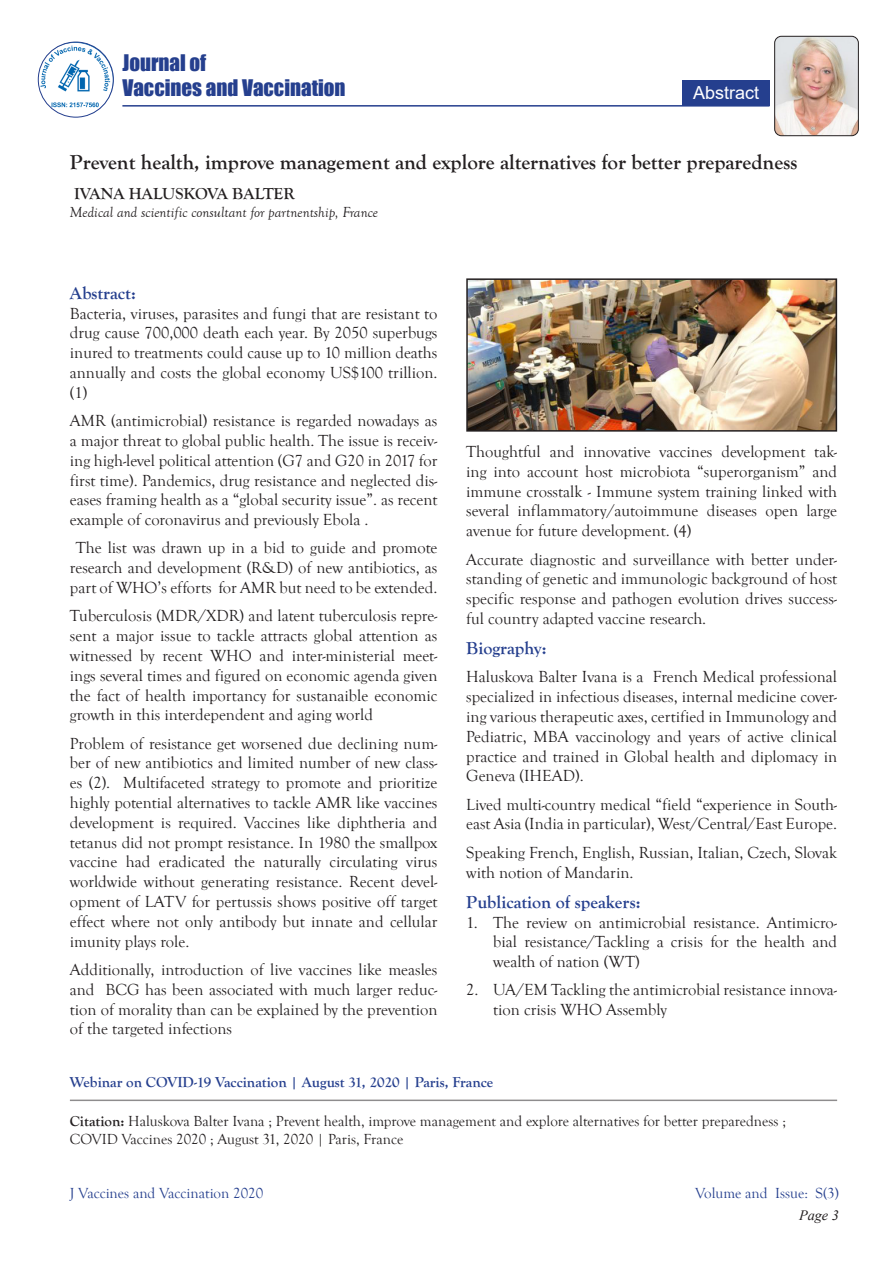
<style>
.page{position:relative;width:893px;height:1263px;background:#fff}
.page>*{position:absolute;margin:0;border:0;box-sizing:border-box;transform-origin:0 0}
.t1{font:700 21px "Goudy Old Style T";color:#231f20}
.t2{font:21px/25.2px "Impact";color:#253f8e}
.t3{font:700 18px "Goudy Old Style T";color:#253f8e}
.t4{font:18px "Arial";color:#fff}
.t5{font:16.5px/19.8px "Goudy Old Style T";color:#231f20;text-align:justify}
.t6{font:700 16.5px "Goudy Old Style T";color:#231f20}
.t7{font:15px/18px "Goudy Old Style T";color:#231f20}
.t8{font:700 15px "Goudy Old Style T";color:#253f8e}
.t9{font:italic 15px "Goudy Old Style T";color:#231f20}
.t10{font:15px "Goudy Old Style T";color:#253f8e}
.t11{font:italic 14.25px "Times New Roman";color:#231f20}
.s1{font-weight:700}
</style>
<div class="page">
<img style="left:38px;top:42px;width:75px;height:75px;border-radius:38px">
<div style="left:38px;top:42px;width:76px;height:76px;border:1px solid #253f8e;border-radius:50%"></div>
<div style="left:682px;top:80px;width:88px;height:25px;background:#253f8e"></div>
<hr style="left:122px;top:105px;width:647px;height:2px;background:#253f8e">
<img style="left:775px;top:36px;width:83px;height:100px">
<div style="left:774px;top:36px;width:85px;height:100px;border:1px solid #231f20;border-radius:7px"></div>
<hr style="left:70px;top:1099px;width:767px;height:2px;background:#231f20">
<img style="left:469px;top:281px;width:365px;height:148px">
<div style="left:466px;top:278px;width:371px;height:154px;border:2px solid #231f20"></div>
<p class="t2" style="left:122px;top:49px;width:225px">Journal of<br>Vaccines and Vaccination</p>
<p class="t4" style="left:693px;top:80px;width:68px">Abstract</p>
<p class="t1" style="left:70px;top:150px;width:729px">Prevent health, improve management and explore alternatives for better preparedness</p>
<p class="t6" style="left:74px;top:184px;width:222px">IVANA HALUSKOVA BALTER</p>
<p class="t9" style="left:70px;top:204px;width:310px">Medical and scientific consultant for partnentship, France</p>
<p class="t3" style="left:70px;top:283px;width:68px">Abstract:</p>
<p class="t5" style="left:70px;top:304px;width:369px">Bacteria, viruses, parasites and fungi that are resistant to drug cause 700,000 death each year. By 2050 superbugs inured to treatments could cause up to 10 million deaths annually and costs the global economy US$100 trillion. (1)</p>
<p class="t5" style="left:70px;top:411px;width:369px">AMR (antimicrobial) resistance is regarded nowadays as a major threat to global public health. The issue is receiv&shy;ing high-level political attention (G7 and G20 in 2017 for first time). Pandemics, drug resistance and neglected dis&shy;eases framing health as a “global security issue”. as recent example of coronavirus and previously Ebola .</p>
<p class="t5" style="left:70px;top:538px;width:369px;text-align:center">The list was drawn up in a bid to guide and promote research and development (R&amp;D) of new antibiotics, as part of WHO’s efforts for AMR but need to be extended.</p>
<p class="t5" style="left:70px;top:606px;width:369px">Tuberculosis (MDR/XDR) and latent tuberculosis repre&shy;sent a major issue to tackle attracts global attention as witnessed by recent WHO and inter-ministerial meet&shy;ings several times and figured on economic agenda given the fact of health importancy for sustanaible economic growth in this interdependent and aging world</p>
<p class="t5" style="left:70px;top:734px;width:369px">Problem of resistance get worsened due declining num&shy;ber of new antibiotics and limited number of new class&shy;es (2). Multifaceted strategy to promote and prioritize highly potential alternatives to tackle AMR like vaccines development is required. Vaccines like diphtheria and tetanus did not prompt resistance. In 1980 the smallpox vaccine had eradicated the naturally circulating virus worldwide without generating resistance. Recent devel&shy;opment of LATV for pertussis shows positive off target effect where not only antibody but innate and cellular imunity plays role.</p>
<p class="t5" style="left:70px;top:960px;width:369px">Additionally, introduction of live vaccines like measles and BCG has been associated with much larger reduc&shy;tion of morality than can be explained by the prevention of the targeted infections</p>
<p class="t5" style="left:466px;top:442px;width:372px">Thoughtful and innovative vaccines development tak&shy;ing into account host microbiota “superorganism” and immune crosstalk - Immune system training linked with several inflammatory/autoimmune diseases open large avenue for future development. (4)</p>
<p class="t5" style="left:466px;top:550px;width:372px">Accurate diagnostic and surveillance with better under&shy;standing of genetic and immunologic background of host specific response and pathogen evolution drives success&shy;ful country adapted vaccine research.</p>
<p class="t3" style="left:466px;top:638px;width:82px">Biography:</p>
<p class="t5" style="left:466px;top:667px;width:372px">Haluskova Balter Ivana is a French Medical professional specialized in infectious diseases, internal medicine cover&shy;ing various therapeutic axes, certified in Immunology and Pediatric, MBA vaccinology and years of active clinical practice and trained in Global health and diplomacy in Geneva (IHEAD).</p>
<p class="t5" style="left:466px;top:795px;width:372px">Lived multi-country medical “field “experience in South&shy;east Asia (India in particular), West/Central/East Europe.</p>
<p class="t5" style="left:466px;top:843px;width:372px">Speaking French, English, Russian, Italian, Czech, Slovak with notion of Mandarin.</p>
<p class="t3" style="left:466px;top:892px;width:176px">Publication of speakers:</p>
<p class="t5" style="left:493px;top:912px;width:345px;text-indent:-27px">1. The review on antimicrobial resistance. Antimicro&shy;bial resistance/Tackling a crisis for the health and wealth of nation (WT)</p>
<p class="t5" style="left:493px;top:980px;width:345px;text-indent:-27px">2. UA/EM Tackling the antimicrobial resistance innova&shy;tion crisis WHO Assembly</p>
<p class="t8" style="left:70px;top:1074px;width:425px">Webinar on COVID-19 Vaccination | August 31, 2020 | Paris, France</p>
<p class="t7" style="left:70px;top:1112px;width:718px"><span class="s1">Citation:</span> Haluskova Balter Ivana ; Prevent health, improve management and explore alternatives for better preparedness ;<br>COVID Vaccines 2020 ; August 31, 2020 | Paris, France</p>
<p class="t10" style="left:70px;top:1185px;width:195px">J Vaccines and Vaccination 2020</p>
<p class="t10" style="left:695px;top:1185px;width:145px">Volume and Issue: S(3)</p>
<p class="t11" style="left:799px;top:1206px;width:41px">Page 3</p>
</div>
